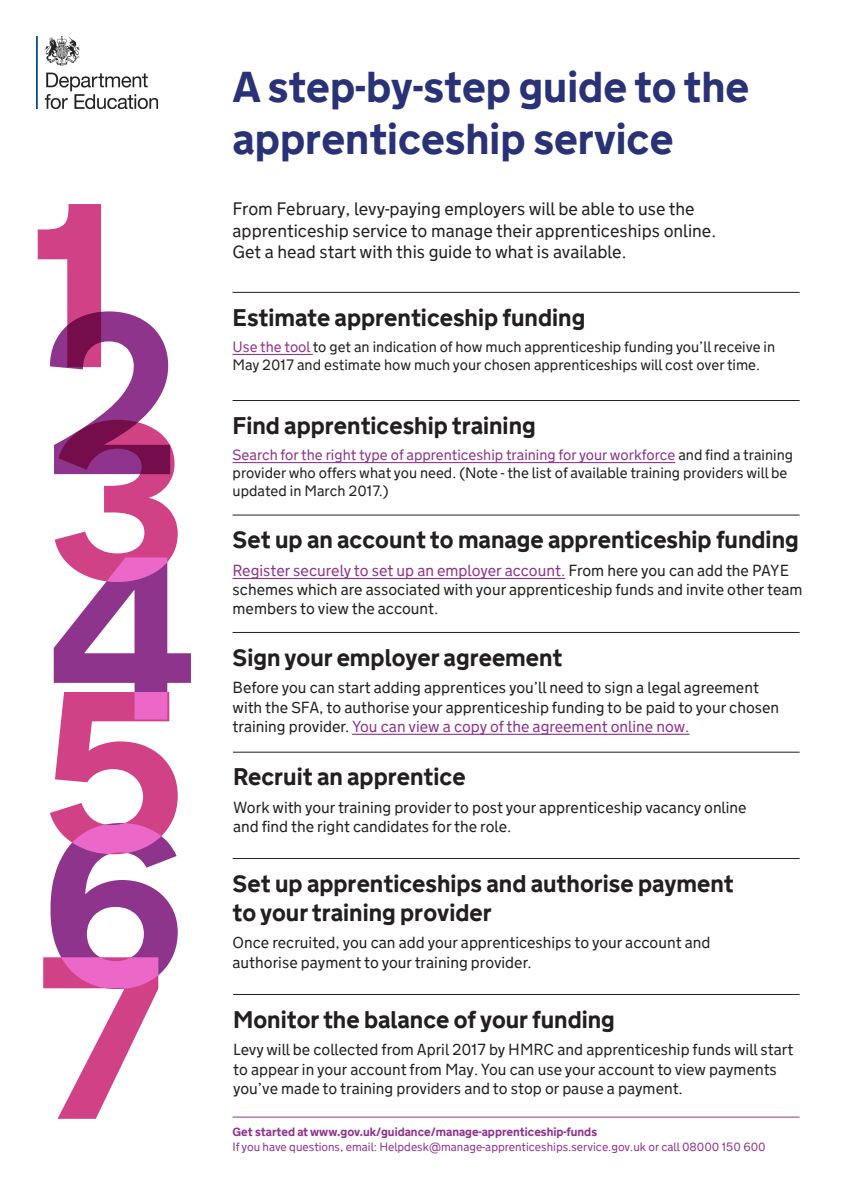
<style>
.page{position:relative;width:842px;height:1191px;background:#fff}
.page>*{position:absolute;margin:0;border:0;box-sizing:border-box;transform-origin:0 0}
.t1{font:700 43px/51.6px "GDS Transport";color:#293276}
.t2{font:700 24px/28.8px "GDS Transport";color:#231f20}
.t3{font:300 18px/21.6px "GDS Transport";color:#231f20}
.t4{font:300 16px/19.2px "GDS Transport";color:#231f20}
.t5{font:300 15px/18px "GDS Transport";color:#231f20}
.t6{font:300 12px "GDS Transport";color:#8e348c}
.t7{font:700 12px "GDS Transport";color:#8e348c}
.s1{color:#8e348c}
</style>
<div class="page">
<img style="left:36px;top:37px;width:121px;height:71px">
<hr style="left:233px;top:354px;width:80px;height:1px;background:#8e348c">
<hr style="left:233px;top:292px;width:567px;height:1px;background:#231f20">
<hr style="left:233px;top:462px;width:442px;height:1px;background:#8e348c">
<hr style="left:233px;top:400px;width:567px;height:1px;background:#231f20">
<hr style="left:233px;top:578px;width:332px;height:1px;background:#8e348c">
<hr style="left:233px;top:515px;width:567px;height:1px;background:#231f20">
<hr style="left:352px;top:733px;width:337px;height:2px;background:#8e348c">
<hr style="left:233px;top:632px;width:567px;height:1px;background:#231f20">
<hr style="left:233px;top:752px;width:567px;height:1px;background:#231f20">
<hr style="left:233px;top:858px;width:567px;height:1px;background:#231f20">
<hr style="left:233px;top:994px;width:567px;height:1px;background:#231f20">
<svg style="left:38px;top:204px;width:153px;height:914px"></svg>
<hr style="left:233px;top:1116px;width:567px;height:1px;background:#8e348c">
<p class="t1" style="left:233px;top:62px;width:518px">A step-by-step guide to the apprenticeship service</p>
<p class="t3" style="left:233px;top:198px;width:485px">From February, levy-paying employers will be able to use the apprenticeship service to manage their apprenticeships online.<br>Get a head start with this guide to what is available.</p>
<p class="t2" style="left:233px;top:303px;width:354px">Estimate apprenticeship funding</p>
<p class="t5" style="left:233px;top:338px;width:544px"><span class="s1">Use the tool</span> to get an indication of how much apprenticeship funding you’ll receive in<br>May 2017 and estimate how much your chosen apprenticeships will cost over time.</p>
<p class="t2" style="left:233px;top:411px;width:305px">Find apprenticeship training</p>
<p class="t5" style="left:233px;top:446px;width:562px"><span class="s1">Search for the right type of apprenticeship training for your workforce</span> and find a training provider who offers what you need. (Note - the list of available training providers will be updated in March 2017.)</p>
<p class="t2" style="left:233px;top:526px;width:568px">Set up an account to manage apprenticeship funding</p>
<p class="t4" style="left:233px;top:560px;width:571px"><span class="s1">Register securely to set up an employer account.</span> From here you can add the PAYE schemes which are associated with your apprenticeship funds and invite other team members to view the account.</p>
<p class="t2" style="left:233px;top:643px;width:331px">Sign your employer agreement</p>
<p class="t4" style="left:233px;top:678px;width:548px">Before you can start adding apprentices you’ll need to sign a legal agreement with the SFA, to authorise your apprenticeship funding to be paid to your chosen training provider. <span class="s1">You can view a copy of the agreement online now.</span></p>
<p class="t2" style="left:233px;top:763px;width:234px">Recruit an apprentice</p>
<p class="t4" style="left:233px;top:797px;width:515px">Work with your training provider to post your apprenticeship vacancy online and find the right candidates for the role.</p>
<p class="t2" style="left:233px;top:869px;width:503px">Set up apprenticeships and authorise payment to your training provider</p>
<p class="t4" style="left:233px;top:933px;width:479px">Once recruited, you can add your apprenticeships to your account and authorise payment to your training provider.</p>
<p class="t2" style="left:233px;top:1005px;width:383px">Monitor the balance of your funding</p>
<p class="t4" style="left:233px;top:1040px;width:562px">Levy will be collected from April 2017 by HMRC and apprenticeship funds will start to appear in your account from May. You can use your account to view payments you’ve made to training providers and to stop or pause a payment.</p>
<p class="t7" style="left:233px;top:1124px;width:366px">Get started at www.gov.uk/guidance/manage-apprenticeship-funds</p>
<p class="t6" style="left:233px;top:1139px;width:535px">If you have questions, email: Helpdesk@manage-apprenticeships.service.gov.uk or call 08000 150 600</p>
</div>
